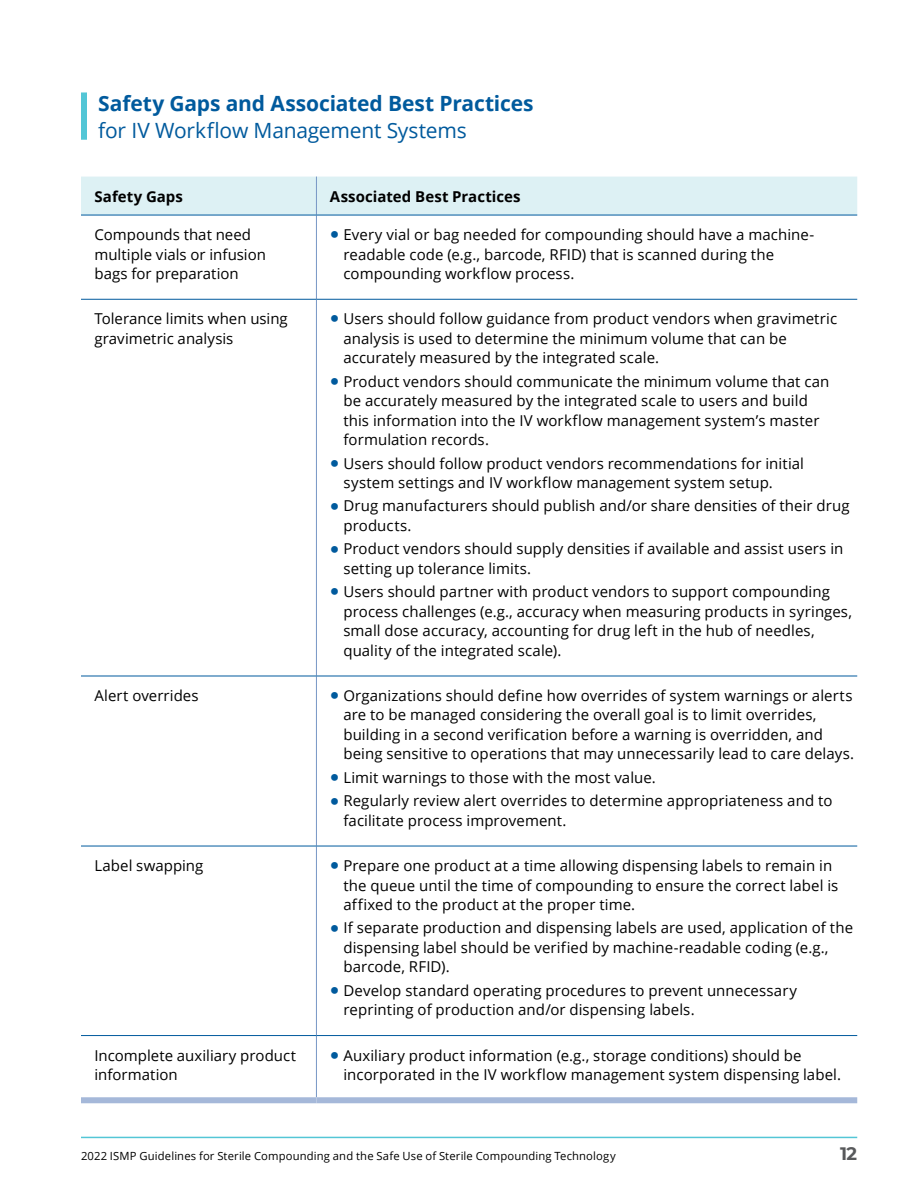
<style>
.page{position:relative;width:918px;height:1188px;background:#fff}
.page>*{position:absolute;margin:0;border:0;box-sizing:border-box;transform-origin:0 0}
.t1{font:700 21px "Open Sans";letter-spacing:-.005em;color:#005a9d}
.t2{font:21px "Open Sans";letter-spacing:-.01em;color:#005a9d}
.t3{font:700 18px "Montserrat";color:#58595b}
.t4{font:15px/19.5px "Open Sans";letter-spacing:.005em;color:#000}
.t5{font:700 15px "Open Sans";letter-spacing:.005em;color:#000}
.t6{font:11.25px "Open Sans";letter-spacing:.015em;color:#000}
.s1{font-family:"Montserrat";font-weight:700;font-size:27px;color:#005a9d}
</style>
<div class="page">
<hr style="left:81px;top:1137px;width:776px;height:1px;background:#53c6d6">
<div style="left:81px;top:92px;width:6px;height:48px;background:#53c6d6"></div>
<div style="left:81px;top:177px;width:776px;height:38px;background:#ddf1f4"></div>
<hr style="left:316px;top:177px;width:1px;height:38px;background:#7696c5">
<hr style="left:316px;top:215px;width:1px;height:84px;background:#7696c5">
<hr style="left:316px;top:300px;width:1px;height:376px;background:#7696c5">
<hr style="left:316px;top:676px;width:1px;height:170px;background:#7696c5">
<hr style="left:316px;top:846px;width:1px;height:189px;background:#7696c5">
<hr style="left:316px;top:1036px;width:1px;height:61px;background:#7696c5">
<hr style="left:81px;top:299px;width:235px;height:1px;background:#005a9d">
<hr style="left:316px;top:299px;width:541px;height:1px;background:#005a9d">
<hr style="left:81px;top:676px;width:235px;height:1px;background:#005a9d">
<hr style="left:316px;top:676px;width:541px;height:1px;background:#005a9d">
<hr style="left:81px;top:846px;width:235px;height:1px;background:#005a9d">
<hr style="left:316px;top:846px;width:541px;height:1px;background:#005a9d">
<hr style="left:81px;top:1035px;width:235px;height:1px;background:#005a9d">
<hr style="left:316px;top:1035px;width:541px;height:1px;background:#005a9d">
<hr style="left:81px;top:215px;width:235px;height:1px;background:#005a9d">
<hr style="left:316px;top:215px;width:541px;height:1px;background:#005a9d">
<div style="left:81px;top:1097px;width:235px;height:6px;background:#a5b8d9"></div>
<div style="left:316px;top:1097px;width:541px;height:6px;background:#a5b8d9"></div>
<h1 class="t1" style="left:98px;top:88px;width:437px">Safety Gaps and Associated Best Practices</h1>
<h1 class="t2" style="left:98px;top:116px;width:370px">for IV Workflow Management Systems</h1>
<p class="t5" style="left:94px;top:186px;width:90px">Safety Gaps</p>
<p class="t5" style="left:330px;top:186px;width:192px">Associated Best Practices</p>
<p class="t4" style="left:94px;top:224px;width:173px">Compounds that need multiple vials or infusion bags for preparation</p>
<p class="t4" style="left:343px;top:224px;width:472px;text-indent:-14px"><span class="s1">•</span> Every vial or bag needed for compounding should have a machine&shy;readable code (e.g., barcode, RFID) that is scanned during the compounding workflow process.</p>
<p class="t4" style="left:94px;top:309px;width:195px">Tolerance limits when using gravimetric analysis</p>
<p class="t4" style="left:343px;top:309px;width:495px;text-indent:-14px"><span class="s1">•</span> Users should follow guidance from product vendors when gravimetric analysis is used to determine the minimum volume that can be accurately measured by the integrated scale.</p>
<p class="t4" style="left:343px;top:371px;width:488px;text-indent:-14px"><span class="s1">•</span> Product vendors should communicate the minimum volume that can be accurately measured by the integrated scale to users and build this information into the IV workflow management system’s master formulation records.</p>
<p class="t4" style="left:343px;top:453px;width:462px;text-indent:-14px"><span class="s1">•</span> Users should follow product vendors recommendations for initial system settings and IV workflow management system setup.</p>
<p class="t4" style="left:343px;top:496px;width:508px;text-indent:-14px"><span class="s1">•</span> Drug manufacturers should publish and/or share densities of their drug products.</p>
<p class="t4" style="left:343px;top:539px;width:501px;text-indent:-14px"><span class="s1">•</span> Product vendors should supply densities if available and assist users in setting up tolerance limits.</p>
<p class="t4" style="left:343px;top:582px;width:510px;text-indent:-14px"><span class="s1">•</span> Users should partner with product vendors to support compounding process challenges (e.g., accuracy when measuring products in syringes, small dose accuracy, accounting for drug left in the hub of needles, quality of the integrated scale).</p>
<p class="t4" style="left:94px;top:685px;width:106px">Alert overrides</p>
<p class="t4" style="left:343px;top:685px;width:512px;text-indent:-14px"><span class="s1">•</span> Organizations should define how overrides of system warnings or alerts are to be managed considering the overall goal is to limit overrides, building in a second verification before a warning is overridden, and being sensitive to operations that may unnecessarily lead to care delays.</p>
<p class="t4" style="left:330px;top:767px;width:327px"><span class="s1">•</span> Limit warnings to those with the most value.</p>
<p class="t4" style="left:343px;top:791px;width:491px;text-indent:-14px"><span class="s1">•</span> Regularly review alert overrides to determine appropriateness and to facilitate process improvement.</p>
<p class="t4" style="left:94px;top:855px;width:110px">Label swapping</p>
<p class="t4" style="left:343px;top:855px;width:496px;text-indent:-14px"><span class="s1">•</span> Prepare one product at a time allowing dispensing labels to remain in the queue until the time of compounding to ensure the correct label is affixed to the product at the proper time.</p>
<p class="t4" style="left:343px;top:918px;width:511px;text-indent:-14px"><span class="s1">•</span> If separate production and dispensing labels are used, application of the dispensing label should be verified by machine-readable coding (e.g., barcode, RFID).</p>
<p class="t4" style="left:343px;top:980px;width:455px;text-indent:-14px"><span class="s1">•</span> Develop standard operating procedures to prevent unnecessary reprinting of production and/or dispensing labels.</p>
<p class="t4" style="left:94px;top:1045px;width:203px">Incomplete auxiliary product information</p>
<p class="t4" style="left:343px;top:1045px;width:499px;text-indent:-14px"><span class="s1">•</span> Auxiliary product information (e.g., storage conditions) should be incorporated in the IV workflow management system dispensing label.</p>
<p class="t6" style="left:81px;top:1148px;width:536px">2022 ISMP Guidelines for Sterile Compounding and the Safe Use of Sterile Compounding Technology</p>
<p class="t3" style="left:840px;top:1140px;width:19px">12</p>
</div>
